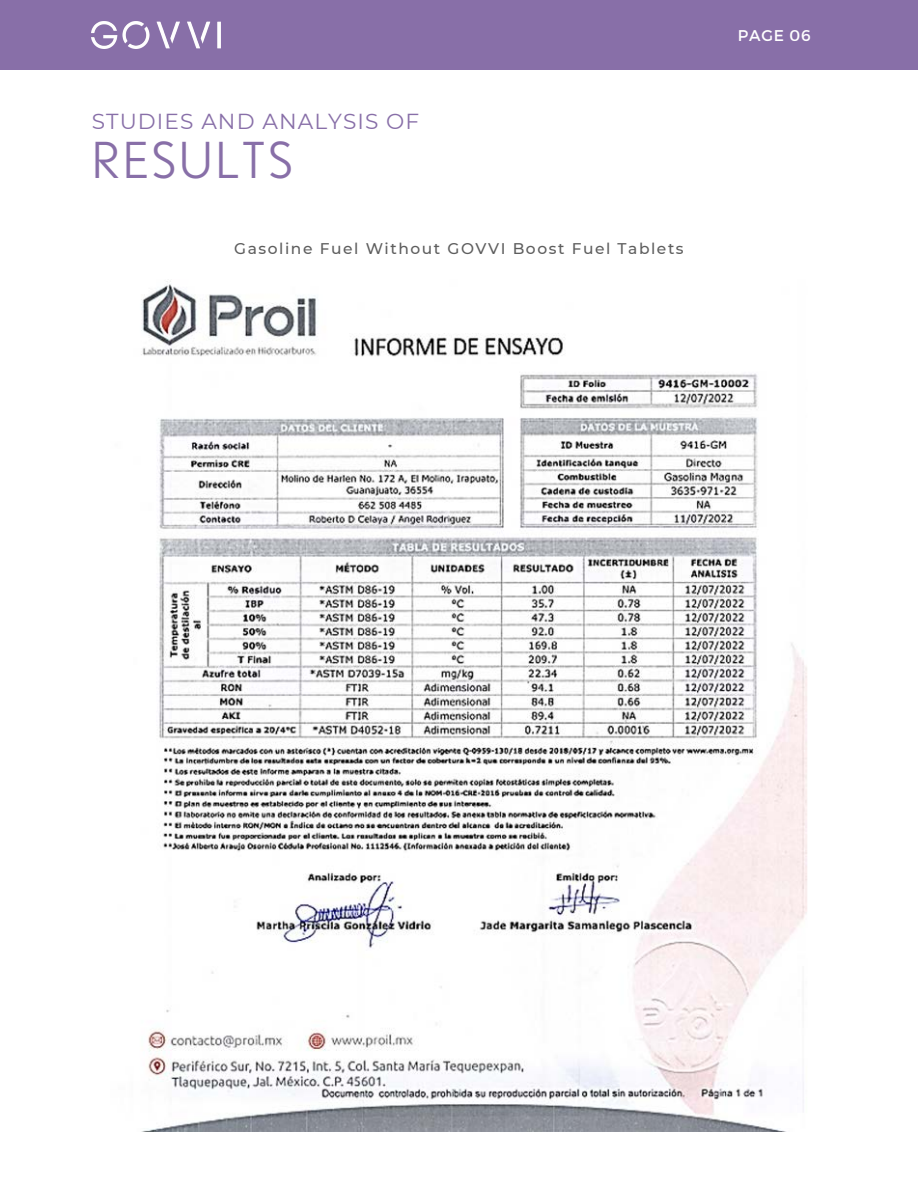
<style>
.page{position:relative;width:918px;height:1188px;background:#fff}
.page>*{position:absolute;margin:0;border:0;box-sizing:border-box;transform-origin:0 0}
.t1{font:49.65px "Nobel";letter-spacing:.05em;color:#886fa8}
.t2{font:21.75px "Montserrat";letter-spacing:.05em;color:#886fa8}
.t3{font:15.6px "Montserrat";letter-spacing:.05em;color:#fff}
.t4{font:500 15.45px "Montserrat";letter-spacing:.1em;color:#5e5e5e}
</style>
<div class="page">
<div style="left:0;top:0;width:918px;height:70px;background:#886fa8"></div>
<img style="left:92px;top:22px;width:128px;height:27px">
<img style="left:141px;top:281px;width:666px;height:851px">
<h2 class="t2" style="left:92px;top:108px;width:329px">STUDIES AND ANALYSIS OF</h2>
<h1 class="t1" style="left:92px;top:138px;width:203px">RESULTS</h1>
<p class="t4" style="left:234px;top:239px;width:451px">Gasoline Fuel Without GOVVI Boost Fuel Tablets</p>
<p class="t3" style="left:738px;top:25px;width:74px">PAGE 06</p>
</div>
